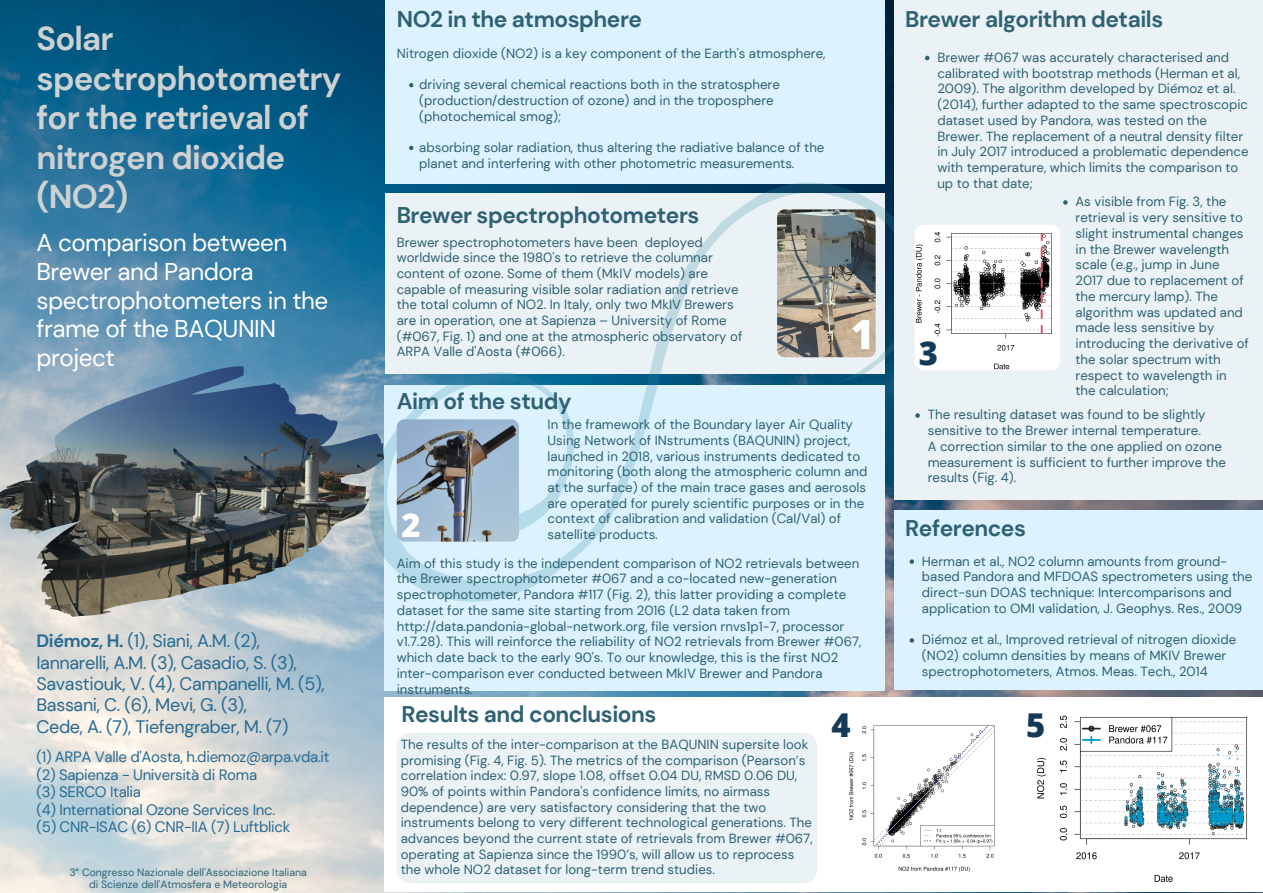
<style>
.page{position:relative;width:1263px;height:893px;background:#fff}
.page>*{position:absolute;margin:0;border:0;box-sizing:border-box;transform-origin:0 0}
.t1{font:800 40.28px "Open Sans";color:#fff}
.t2{font:700 33px/39.4px "DM Sans";letter-spacing:-.025em;color:#ced1d1}
.t3{font:800 32.85px "Open Sans";color:#143a5a}
.t4{font:800 32.85px "Open Sans";color:#fff}
.t5{font:24.22px/28.7px "DM Sans";letter-spacing:-.02em;color:#fff}
.t6{font:700 22.65px "DM Sans";letter-spacing:-.02em;color:#2e6173}
.t7{font:18px/21.4px "DM Sans";letter-spacing:-.02em;color:#286a91}
.t8{font:15px "DM Sans";letter-spacing:-.02em;color:#286a91}
.t9{font:13.2px/15.8px "DM Sans";color:#2e6173}
.t10{font:10.57px "DM Sans";color:#2e6173}
.s1{font-weight:700}
</style>
<div class="page">
<img style="left:0;top:0;width:1263px;height:893px">
<div style="left:385px;top:0;width:499px;height:183px;background:#dcf2ff"></div>
<div style="left:384px;top:697px;width:879px;height:195px;background:#fff"></div>
<img style="left:0;top:366px;width:324px;height:250px">
<svg style="left:324px;top:73px;width:636px;height:636px;fill:#dcf2ff"></svg>
<img style="left:397px;top:419px;width:122px;height:122px;border-radius:8px">
<img style="left:849px;top:725px;width:146px;height:146px">
<div style="left:894px;top:0;width:369px;height:499px;background:#ebf2f6"></div>
<div style="left:894px;top:510px;width:369px;height:180px;background:#dcf2ff"></div>
<img style="left:1037px;top:715px;width:210px;height:167px">
<img style="left:915px;top:225px;width:145px;height:145px;border-radius:9px">
<div style="left:397px;top:733px;width:420px;height:150px;background:#ebf2f6;border-radius:13px"></div>
<svg style="left:409px;top:83px;width:4px;height:4px"></svg>
<svg style="left:409px;top:146px;width:4px;height:4px"></svg>
<svg style="left:925px;top:56px;width:4px;height:4px"></svg>
<svg style="left:909px;top:559px;width:5px;height:5px"></svg>
<svg style="left:909px;top:638px;width:5px;height:4px"></svg>
<svg style="left:1063px;top:200px;width:5px;height:5px"></svg>
<svg style="left:915px;top:413px;width:5px;height:5px"></svg>
<p class="t2" style="left:37px;top:19px;width:306px">Solar spectrophotometry for the retrieval of</p>
<p class="t2" style="left:37px;top:138px;width:250px">nitrogen dioxide (NO2)</p>
<p class="t5" style="left:37px;top:228px;width:252px">A comparison between</p>
<p class="t5" style="left:37px;top:257px;width:219px">Brewer and Pandora</p>
<p class="t5" style="left:37px;top:286px;width:293px">spectrophotometers in the frame of the BAQUNIN project</p>
<p class="t7" style="left:37px;top:630px;width:225px"><span class="s1">Diémoz, H.</span> (1), Siani, A.M. (2),</p>
<p class="t7" style="left:37px;top:651px;width:290px">Iannarelli, A.M. (3), Casadio, S. (3),<br>Savastiouk, V. (4), Campanelli, M. (5),<br>Bassani, C. (6), Mevi, G. (3),</p>
<p class="t7" style="left:37px;top:716px;width:254px">Cede, A. (7), Tiefengraber, M. (7)</p>
<p class="t8" style="left:37px;top:747px;width:295px">(1) ARPA Valle d'Aosta, h.diemoz@arpa.vda.it</p>
<p class="t8" style="left:37px;top:765px;width:222px">(2) Sapienza - Università di Roma</p>
<p class="t8" style="left:37px;top:782px;width:106px">(3) SERCO Italia</p>
<p class="t8" style="left:37px;top:799px;width:240px">(4) International Ozone Services Inc.</p>
<p class="t8" style="left:37px;top:817px;width:255px">(5) CNR-ISAC (6) CNR-IIA (7) Luftblick</p>
<p class="t10" style="left:69px;top:865px;width:239px">3° Congresso Nazionale dell'Associazione Italiana</p>
<p class="t10" style="left:89px;top:877px;width:200px">di Scienze dell'Atmosfera e Meteorologia</p>
<p class="t6" style="left:397px;top:5px;width:247px">NO2 in the atmosphere</p>
<p class="t9" style="left:397px;top:46px;width:430px">Nitrogen dioxide (NO2) is a key component of the Earth's atmosphere,</p>
<p class="t9" style="left:419px;top:77px;width:362px">driving several chemical reactions both in the stratosphere (production/destruction of ozone) and in the troposphere (photochemical smog);</p>
<p class="t9" style="left:419px;top:140px;width:407px">absorbing solar radiation, thus altering the radiative balance of the planet and interfering with other photometric measurements.</p>
<p class="t6" style="left:397px;top:200px;width:304px">Brewer spectrophotometers</p>
<p class="t9" style="left:397px;top:234px;width:347px">Brewer spectrophotometers have been deployed worldwide since the 1980's to retrieve the columnar content of ozone. Some of them (MkIV models) are capable of measuring visible solar radiation and retrieve the total column of NO2. In Italy, only two MkIV Brewers are in operation, one at Sapienza – University of Rome (#067, Fig. 1) and one at the atmospheric observatory of ARPA Valle d'Aosta (#066).</p>
<p class="t1" style="left:851px;top:306px;width:25px">1</p>
<p class="t6" style="left:397px;top:387px;width:176px">Aim of the study</p>
<p class="t9" style="left:548px;top:417px;width:321px">In the framework of the Boundary layer Air Quality Using Network of INstruments (BAQUNIN) project, launched in 2018, various instruments dedicated to monitoring (both along the atmospheric column and at the surface) of the main trace gases and aerosols are operated for purely scientific purposes or in the context of calibration and validation (Cal/Val) of satellite products.</p>
<p class="t9" style="left:397px;top:555px;width:466px">Aim of this study is the independent comparison of NO2 retrievals between the Brewer spectrophotometer #067 and a co-located new-generation spectrophotometer, Pandora #117 (Fig. 2), this latter providing a complete dataset for the same site starting from 2016 (L2 data taken from http://data.pandonia-global-network.org, file version rnvs1p1-7, processor v1.7.28). This will reinforce the reliability of NO2 retrievals from Brewer #067, which date back to the early 90's. To our knowledge, this is the first NO2 inter-comparison ever conducted between MkIV Brewer and Pandora instruments.</p>
<p class="t4" style="left:401px;top:502px;width:21px">2</p>
<p class="t6" style="left:905px;top:5px;width:260px">Brewer algorithm details</p>
<p class="t9" style="left:937px;top:50px;width:313px">Brewer #067 was accurately characterised and calibrated with bootstrap methods (Herman et al, 2009). The algorithm developed by Diémoz et al. (2014), further adapted to the same spectroscopic dataset used by Pandora, was tested on the Brewer. The replacement of a neutral density filter in July 2017 introduced a problematic dependence with temperature, which limits the comparison to up to that date;</p>
<p class="t9" style="left:1075px;top:194px;width:175px">As visible from Fig. 3, the retrieval is very sensitive to slight instrumental changes in the Brewer wavelength scale (e.g., jump in June<br>2017 due to replacement of the mercury lamp). The algorithm was updated and made less sensitive by introducing the derivative of the solar spectrum with respect to wavelength in the calculation;</p>
<p class="t9" style="left:928px;top:407px;width:279px">The resulting dataset was found to be slightly sensitive to the Brewer internal temperature.</p>
<p class="t9" style="left:928px;top:438px;width:300px">A correction similar to the one applied on ozone measurement is sufficient to further improve the results (Fig. 4).</p>
<p class="t3" style="left:919px;top:330px;width:21px">3</p>
<p class="t6" style="left:905px;top:513px;width:122px">References</p>
<p class="t9" style="left:922px;top:553px;width:332px">Herman et al., NO2 column amounts from ground&shy;based Pandora and MFDOAS spectrometers using the direct-sun DOAS technique: Intercomparisons and application to OMI validation, J. Geophys. Res., 2009</p>
<p class="t9" style="left:922px;top:632px;width:316px">Diémoz et al., Improved retrieval of nitrogen dioxide (NO2) column densities by means of MKIV Brewer spectrophotometers, Atmos. Meas. Tech., 2014</p>
<p class="t6" style="left:401px;top:699px;width:257px">Results and conclusions</p>
<p class="t9" style="left:401px;top:736px;width:413px">The results of the inter-comparison at the BAQUNIN supersite look promising (Fig. 4, Fig. 5). The metrics of the comparison (Pearson’s correlation index: 0.97, slope 1.08, offset 0.04 DU, RMSD 0.06 DU, 90% of points within Pandora's confidence limits, no airmass dependence) are very satisfactory considering that the two instruments belong to very different technological generations. The advances beyond the current state of retrievals from Brewer #067, operating at Sapienza since the 1990’s, will allow us to reprocess the whole NO2 dataset for long-term trend studies.</p>
<p class="t3" style="left:831px;top:702px;width:21px">4</p>
<p class="t3" style="left:1026px;top:702px;width:21px">5</p>
</div>
